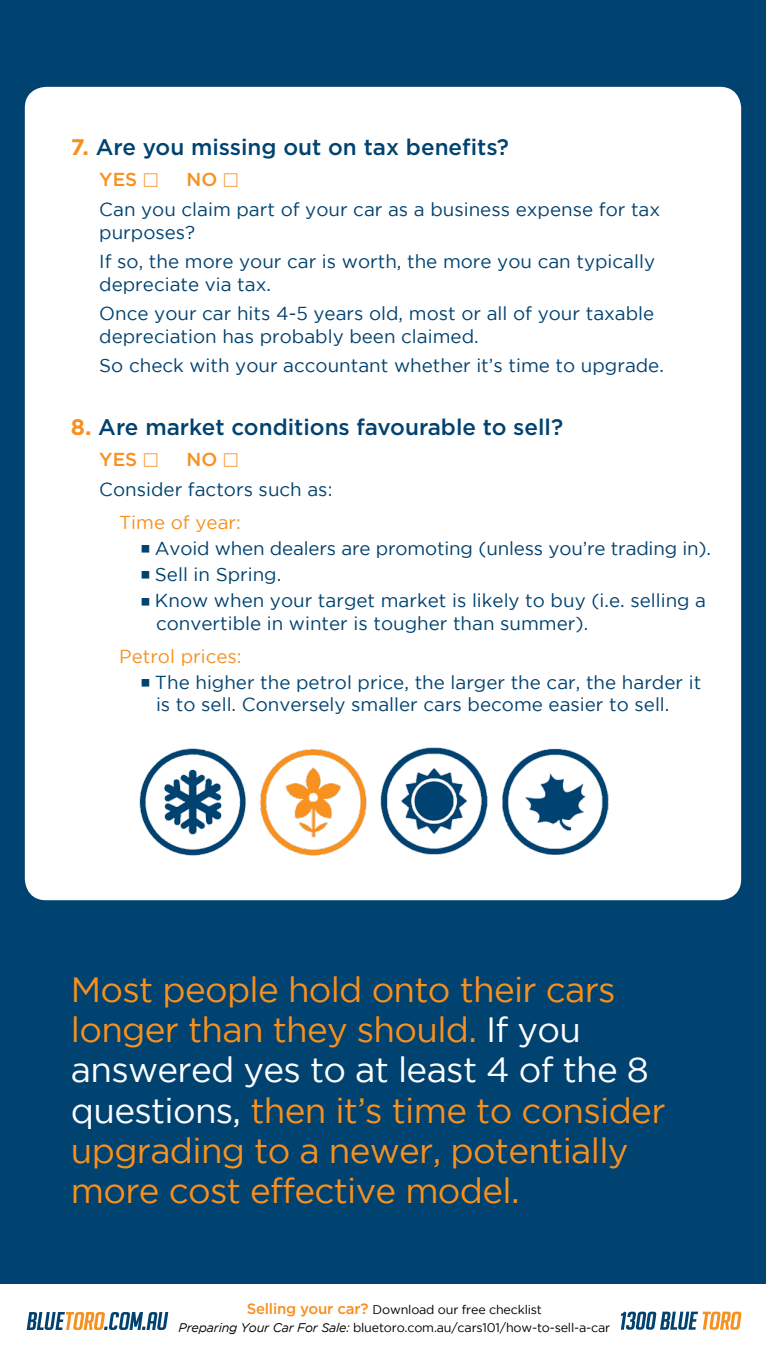
<style>
.page{position:relative;width:766px;height:1361px;background:#fff}
.page>*{position:absolute;margin:0;border:0;box-sizing:border-box;transform-origin:0 0}
.t1{font:35px/40px "Gotham";letter-spacing:-.02em;color:#f7901e}
.t2{font:500 22.5px "Gotham";color:#004270}
.t3{font:18.75px/22.5px "Gotham";color:#004270}
.t4{font:18.75px "Gotham";color:#f7901e}
.t5{font:500 18.75px "Gotham";color:#f7901e}
.t6{font:12.5px/17.5px "Gotham";letter-spacing:-.015em;color:#000;text-align:center}
.s1{font-weight:700;color:#f7901e}
.s2{color:#fff}
.s3{font-weight:500;font-size:15px;color:#f7901e}
.s4{font-style:italic}
</style>
<div class="page">
<div style="left:0;top:0;width:765px;height:1283px;background:#004270"></div>
<div style="left:25px;top:87px;width:716px;height:813px;background:#fff;border-radius:21px"></div>
<svg style="left:27px;top:1312px;width:141px;height:18px"></svg>
<svg style="left:620px;top:1311px;width:121px;height:18px"></svg>
<img style="left:139px;top:748px;width:107px;height:108px">
<img style="left:380px;top:747px;width:108px;height:108px">
<img style="left:502px;top:748px;width:107px;height:107px">
<img style="left:259px;top:749px;width:108px;height:107px">
<p class="t2" style="left:71px;top:135px;width:439px"><span class="s1">7.</span> Are you missing out on tax benefits?</p>
<p class="t5" style="left:99px;top:169px;width:39px">YES</p>
<p class="t5" style="left:186px;top:169px;width:32px">NO</p>
<p class="t3" style="left:99px;top:198px;width:562px">Can you claim part of your car as a business expense for tax purposes?</p>
<p class="t3" style="left:99px;top:250px;width:557px">If so, the more your car is worth, the more you can typically depreciate via tax.</p>
<p class="t3" style="left:99px;top:302px;width:556px">Once your car hits 4-5 years old, most or all of your taxable depreciation has probably been claimed.</p>
<p class="t3" style="left:99px;top:354px;width:566px">So check with your accountant whether it’s time to upgrade.</p>
<p class="t2" style="left:71px;top:414px;width:493px"><span class="s1">8.</span> Are market conditions favourable to sell?</p>
<p class="t5" style="left:99px;top:449px;width:39px">YES</p>
<p class="t5" style="left:186px;top:449px;width:32px">NO</p>
<p class="t3" style="left:99px;top:478px;width:234px">Consider factors such as:</p>
<p class="t4" style="left:119px;top:512px;width:123px">Time of year:</p>
<p class="t3" style="left:155px;top:535px;width:557px;line-height:26px">Avoid when dealers are promoting (unless you’re trading in).<br>Sell in Spring.<br>Know when your target market is likely to buy (i.e. selling a</p>
<p class="t3" style="left:156px;top:611px;width:433px">convertible in winter is tougher than summer).</p>
<p class="t4" style="left:119px;top:646px;width:124px">Petrol prices:</p>
<p class="t3" style="left:155px;top:671px;width:547px">The higher the petrol price, the larger the car, the harder it is to sell. Conversely smaller cars become easier to sell.</p>
<h1 class="t1" style="left:71px;top:969px;width:596px">Most people hold onto their cars longer than they should. <span class="s2">If you answered yes to at least 4 of the 8 questions,</span> then it’s time to consider upgrading to a newer, potentially more cost effective model.</h1>
<p class="t6" style="left:178px;top:1301px;width:433px"><span class="s3">Selling your car?</span> Download our free checklist<br><span class="s4">Preparing Your Car For Sale:</span> bluetoro.com.au/cars101/how-to-sell-a-car</p>
</div>
